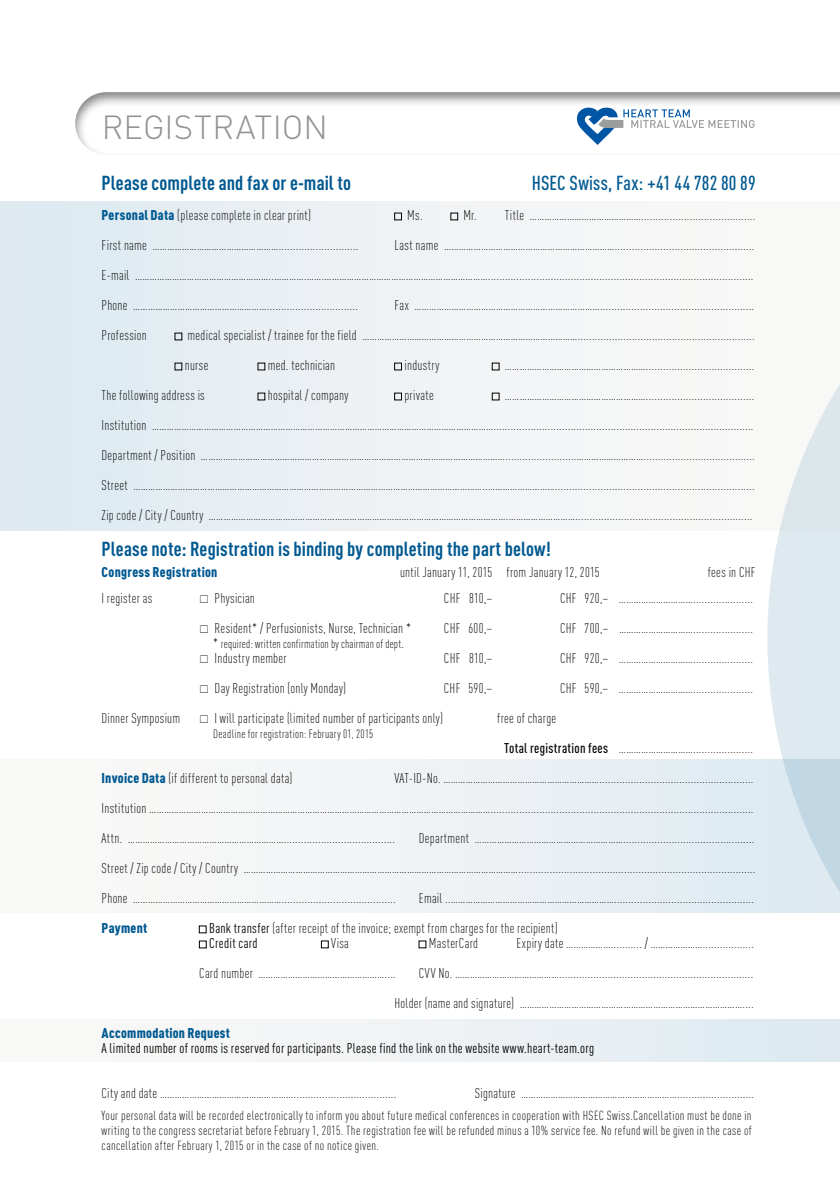
<style>
.page{position:relative;width:840px;height:1191px;background:#fff}
.page>*{position:absolute;margin:0;border:0;box-sizing:border-box;transform-origin:0 0}
.t1{font:300 33px "DIN Pro";letter-spacing:.005em;color:#919292}
.t2{font:700 20px "DIN Cond";letter-spacing:.005em;color:#005991}
.t3{font:500 20px "DIN Cond";letter-spacing:.005em;color:#005991}
.t4{font:300 14px/30px "DIN Cond";letter-spacing:.02em;color:#000;text-align:justify}
.t5{font:14px "DIN Cond";letter-spacing:.025em;color:#000}
.t6{font:900 14px "DIN Cond";letter-spacing:.02em;color:#005991}
.t7{font:300 13px/15px "DIN Cond";letter-spacing:.035em;color:#000;text-align:justify}
.t8{font:300 12px "DIN Cond";letter-spacing:.02em;color:#000}
.s1{font-weight:900;color:#005991}
.s2{font-size:14px}
.s3{font-weight:500}
.s4{font-weight:400}
</style>
<div class="page">
<div style="left:58px;top:77px;width:781px;height:80px;background:#000;opacity:.5"></div>
<svg style="left:766px;top:156px;width:73px;height:906px"></svg>
<div style="left:0;top:201px;width:839px;height:330px;background:linear-gradient(to right,#dfeaf1,#fbf9f7)"></div>
<svg style="left:257px;top:760px;width:582px;height:153px"></svg>
<div style="left:0;top:1019px;width:839px;height:42px;background:linear-gradient(to right,#fdfaf8,#dfeaf1)"></div>
<div style="left:394px;top:213px;width:7px;height:7px;border:1px solid #000"></div>
<div style="left:394px;top:363px;width:7px;height:7px;border:1px solid #000"></div>
<div style="left:394px;top:393px;width:7px;height:7px;border:1px solid #000"></div>
<div style="left:199px;top:925px;width:7px;height:8px;border:1px solid #000"></div>
<div style="left:199px;top:941px;width:7px;height:7px;border:1px solid #000"></div>
<div style="left:321px;top:940px;width:7px;height:8px;border:1px solid #000"></div>
<svg style="left:575px;top:108px;width:179px;height:37px"></svg>
<h1 class="t1" style="left:102px;top:104px;width:227px">REGISTRATION</h1>
<h2 class="t2" style="left:101px;top:171px;width:251px">Please complete and fax or e-mail to</h2>
<h2 class="t3" style="left:531px;top:171px;width:225px">HSEC Swiss, Fax: +41 44 782 80 89</h2>
<p class="t4" style="left:101px;top:200px;width:211px"><span class="s1">Personal Data</span> (please complete in clear print)</p>
<p class="t4" style="left:407px;top:200px;width:17px">Ms.</p>
<p class="t4" style="left:463px;top:200px;width:293px">Mr. Title ………………………………………........................................</p>
<p class="t4" style="left:101px;top:230px;width:258px">First name ……………………………………………............................</p>
<p class="t4" style="left:101px;top:230px;width:654px;text-indent:293px">Last name …………………………………………………………….................................................<br>E-mail ………………………………………………..………….…….………………………………………………………….............................................................................................<br>Phone ………………………………………………................................</p>
<p class="t4" style="left:394px;top:290px;width:361px">Fax …………………………………………………………………......................................................</p>
<p class="t4" style="left:101px;top:320px;width:47px">Profession</p>
<p class="t4" style="left:185px;top:320px;width:571px">medical specialist / trainee for the field …………………………………………………………………………….............................................................. nurse</p>
<p class="t4" style="left:268px;top:350px;width:69px">med. technician</p>
<p class="t4" style="left:404px;top:350px;width:36px">industry</p>
<p class="t4" style="left:504px;top:350px;width:251px">…………………………………………………......................................</p>
<p class="t4" style="left:101px;top:380px;width:105px">The following address is</p>
<p class="t4" style="left:268px;top:380px;width:82px">hospital / company</p>
<p class="t4" style="left:404px;top:380px;width:31px">private</p>
<p class="t4" style="left:101px;top:380px;width:654px;text-indent:403px">…………………………………………………......................................<br>Institution …………………………………………………………………………………………………………………………...........................................................................................<br>Department / Position …………………………………………………………………………………………………………….........................……………………….......................................<br>Street ……………………………………………………………………………………………………………………………..………………………......................................................................<br>Zip code / City / Country ………………………………………………………………………………………………………….………………………..............................................................</p>
<h2 class="t2" style="left:101px;top:536px;width:450px">Please note: Registration is binding by completing the part below!</h2>
<p class="t6" style="left:101px;top:563px;width:117px">Congress Registration</p>
<p class="t4" style="left:400px;top:556px;width:201px">until January 11, 2015 from January 12, 2015</p>
<p class="t4" style="left:707px;top:556px;width:49px">fees in CHF</p>
<p class="t4" style="left:101px;top:583px;width:52px">I register as</p>
<p class="t4" style="left:214px;top:583px;width:42px">Physician</p>
<p class="t4" style="left:443px;top:583px;width:50px">CHF 810,–</p>
<p class="t4" style="left:559px;top:583px;width:194px">CHF 920,– ………………………….....................</p>
<p class="t4" style="left:214px;top:613px;width:198px">Resident* / Perfusionists, Nurse, Technician *</p>
<p class="t4" style="left:443px;top:613px;width:50px">CHF 600,–</p>
<p class="t4" style="left:559px;top:613px;width:194px">CHF 700,– ………………………….....................</p>
<p class="t8" style="left:213px;top:637px;width:192px"><span class="s2">*</span> required: written confirmation by chairman of dept<span class="s2">.</span></p>
<p class="t4" style="left:214px;top:643px;width:73px">Industry member</p>
<p class="t4" style="left:443px;top:643px;width:50px">CHF 810,–</p>
<p class="t4" style="left:559px;top:643px;width:194px">CHF 920,– ………………………….....................</p>
<p class="t4" style="left:214px;top:673px;width:133px">Day Registration (only Monday)</p>
<p class="t4" style="left:443px;top:673px;width:50px">CHF 590,–</p>
<p class="t4" style="left:559px;top:673px;width:194px">CHF 590,– ………………………….....................</p>
<p class="t4" style="left:101px;top:703px;width:80px">Dinner Symposium</p>
<p class="t4" style="left:214px;top:703px;width:230px">I will participate (limited number of participants only)</p>
<p class="t4" style="left:497px;top:703px;width:60px">free of charge</p>
<p class="t8" style="left:213px;top:727px;width:161px">Deadline for registration: February 01, 2015</p>
<p class="t4" style="left:504px;top:733px;width:250px"><span class="s3">Total registration fees</span> ………………………….....................</p>
<p class="t4" style="left:101px;top:763px;width:192px"><span class="s1">Invoice Data</span> (if different to personal data)</p>
<p class="t4" style="left:101px;top:763px;width:653px;text-indent:293px">VAT-ID-No. ………………………………………………………......................................................<br>Institution …………………………………………………………………………………………………………………………............................................................................................<br>Attn. ……………………………………………………….......................................</p>
<p class="t4" style="left:101px;top:823px;width:655px;text-indent:317px">Department ……………………………………………………..............................................<br>Street / Zip code / City / Country …………………………………………………………………………………………………...................................................................................<br>Phone ……………………………………………………........................................</p>
<p class="t4" style="left:418px;top:883px;width:336px">Email ..………………………………………………………….................................................</p>
<p class="t6" style="left:101px;top:919px;width:47px">Payment</p>
<p class="t4" style="left:209px;top:920px;width:350px;line-height:15px"><span class="s4">Bank transfer</span> (after receipt of the invoice; exempt from charges for the recipient)<br><span class="s4">Credit card</span></p>
<p class="t4" style="left:331px;top:928px;width:19px">Visa</p>
<p class="t4" style="left:428px;top:928px;width:51px">MasterCard</p>
<p class="t4" style="left:516px;top:928px;width:239px">Expiry date ………………........... / …………………..................</p>
<p class="t4" style="left:199px;top:958px;width:198px">Card number ……………………………………………....</p>
<p class="t4" style="left:394px;top:958px;width:360px;text-align:right">CVV No. ……………………………………....................................................................<br>Holder (name and signature) ………………………………………………………………………………....</p>
<p class="t6" style="left:101px;top:1024px;width:130px">Accommodation Request</p>
<p class="t5" style="left:101px;top:1040px;width:494px">A limited number of rooms is reserved for participants. Please find the link on the website www.heart-team.org</p>
<p class="t4" style="left:101px;top:1078px;width:296px">City and date ………………………………………………....................................</p>
<p class="t4" style="left:474px;top:1078px;width:280px">Signature ………………………………………………………...........................</p>
<p class="t7" style="left:101px;top:1108px;width:651px">Your personal data will be recorded electronically to inform you about future medical conferences in cooperation with HSEC Swiss.Cancellation must be done in writing to the congress secretariat before February 1, 2015. The registration fee will be refunded minus a 10% service fee. No refund will be given in the case of cancellation after February 1, 2015 or in the case of no notice given.</p>
</div>
